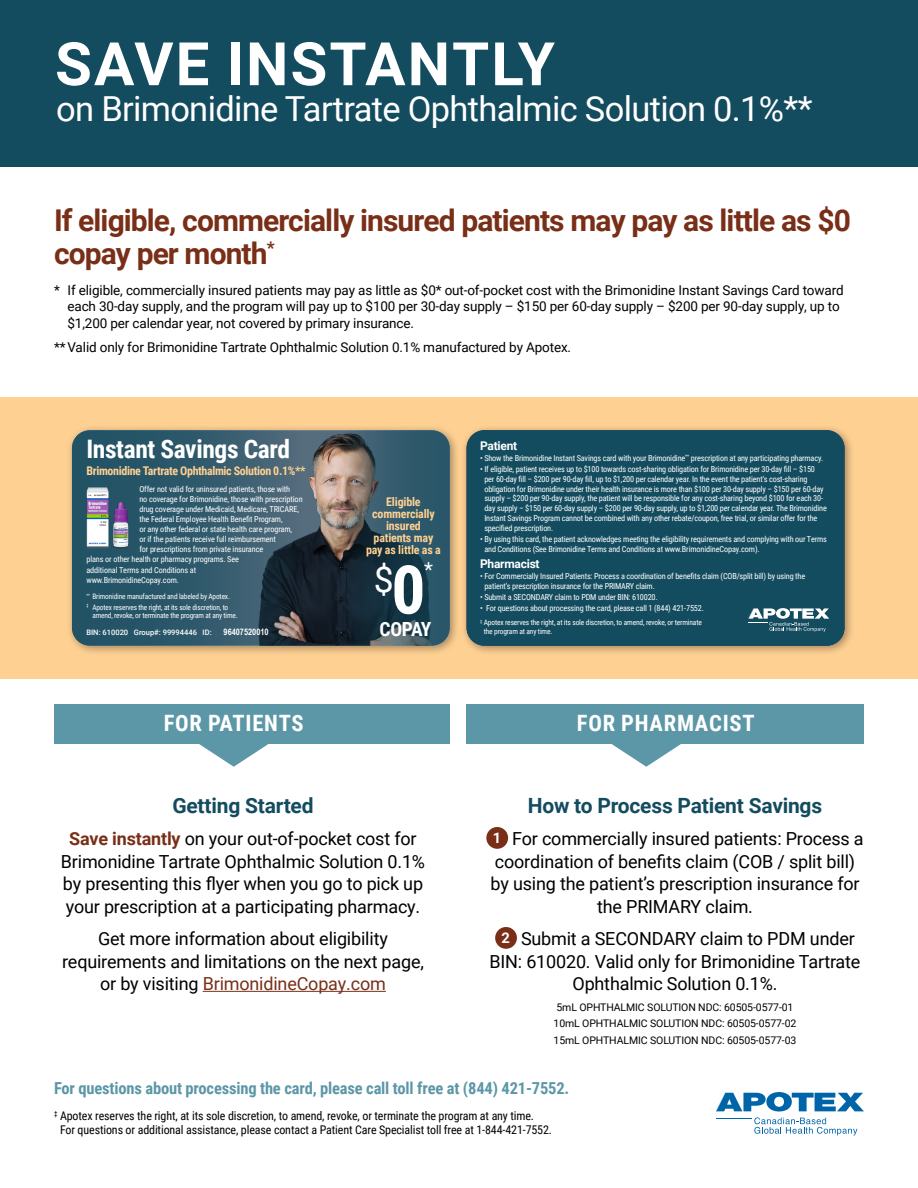
<style>
.page{position:relative;width:918px;height:1188px;background:#fff}
.page>*{position:absolute;margin:0;border:0;box-sizing:border-box;transform-origin:0 0}
.t1{font:700 60px "Roboto";letter-spacing:.035em;color:#fff}
.t2{font:35.55px "Roboto";color:#fff}
.t3{font:34.5px "Roboto";letter-spacing:-.02em;color:#fff}
.t4{font:700 30px/33px "Roboto";letter-spacing:-.03em;color:#792f17}
.t5{font:700 25.5px "Roboto Condensed";letter-spacing:-.015em;color:#fff}
.t6{font:700 22.5px "Roboto Condensed";letter-spacing:.035em;color:#fff}
.t7{font:700 21px "Roboto";letter-spacing:-.01em;color:#144c5f}
.t8{font:20.7px "Roboto";color:#fff}
.t9{font:700 19.5px "Roboto Condensed";letter-spacing:-.05em;color:#fff}
.t10{font:18px/22.5px "Roboto";letter-spacing:-.01em;color:#000;text-align:center}
.t11{font:700 16.5px "Roboto Condensed";letter-spacing:-.01em;color:#5c97a7}
.t12{font:13.5px/16.5px "Roboto";letter-spacing:-.01em;color:#000}
.t13{font:12px/14.2px "Roboto Condensed";letter-spacing:-.01em;color:#000}
.t14{font:700 12px/12px "Roboto Condensed";letter-spacing:-.015em;color:#fed092;text-align:center}
.t15{font:700 12px "Roboto";letter-spacing:-.02em;color:#fff}
.t16{font:10.5px/16.5px "Roboto";letter-spacing:-.01em;color:#000}
.t17{font:700 9px "Arial Narrow";color:#fff}
.t18{font:8.25px/9.8px "Roboto Condensed";letter-spacing:-.02em;color:#fff}
.t19{font:7.5px/10.6px "Roboto Condensed";letter-spacing:-.02em;color:#fff}
.t20{font:500 7.5px "Roboto";color:#fff}
.s1{font-family:"Roboto Condensed";font-weight:700;font-size:67.5px}
.s2{font-weight:700;color:#792f17}
.s3{color:#792f17}
.s4{font-weight:700;font-size:14.7px;color:#fff}
</style>
<div class="page">
<div style="left:0;top:397px;width:918px;height:282px;background:#fed092"></div>
<div style="left:0;top:0;width:918px;height:166px;background:#144c5f"></div>
<hr style="left:203px;top:991px;width:183px;height:1px;background:#792f17">
<div style="left:486px;top:827px;width:22px;height:22px;background:#792f17;border-radius:50%"></div>
<div style="left:495px;top:927px;width:22px;height:22px;background:#792f17;border-radius:50%"></div>
<div style="left:66px;top:424px;width:394px;height:232px;background:#000;opacity:.35"></div>
<img style="left:301px;top:430px;width:39px;height:216px">
<svg style="left:340px;top:430px;width:110px;height:216px;background:#344e59"></svg>
<svg style="left:72px;top:430px;width:229px;height:216px;background:#315768"></svg>
<img style="left:73px;top:483px;width:70px;height:70px">
<div style="left:460px;top:424px;width:395px;height:232px;background:#000;opacity:.35"></div>
<div style="left:467px;top:430px;width:378px;height:216px;background:#144c5f"></div>
<svg style="left:749px;top:608px;width:80px;height:24px;background:#628794"></svg>
<div style="left:54px;top:704px;width:396px;height:40px;background:#5c97a7"></div>
<svg style="left:199px;top:744px;width:70px;height:23px"></svg>
<div style="left:467px;top:704px;width:397px;height:40px;background:#5c97a7"></div>
<svg style="left:612px;top:744px;width:69px;height:23px"></svg>
<svg style="left:716px;top:1092px;width:148px;height:44px"></svg>
<hr style="left:716px;top:1118px;width:35px;height:1px;background:#0064a8">
<h1 class="t1" style="left:55px;top:22px;width:501px">SAVE INSTANTLY</h1>
<h3 class="t3" style="left:56px;top:85px;width:758px">on Brimonidine Tartrate Ophthalmic Solution 0.1%**</h3>
<h3 class="t4" style="left:54px;top:202px;width:798px">If eligible, commercially insured patients may pay as little as $0 copay per month<sup>*</sup></h3>
<p class="t12" style="left:68px;top:281px;width:778px;text-indent:-14px">* If eligible, commercially insured patients may pay as little as $0* out-of-pocket cost with the Brimonidine Instant Savings Card toward each 30-day supply, and the program will pay up to $100 per 30-day supply – $150 per 60-day supply – $200 per 90-day supply, up to $1,200 per calendar year, not covered by primary insurance.</p>
<h3 class="t12" style="left:54px;top:339px;width:519px">** Valid only for Brimonidine Tartrate Ophthalmic Solution 0.1% manufactured by Apotex.</h3>
<h3 class="t5" style="left:86px;top:431px;width:205px">Instant Savings Card</h3>
<h3 class="t14" style="left:86px;top:464px;width:221px">Brimonidine Tartrate Ophthalmic Solution 0.1%**</h3>
<p class="t18" style="left:139px;top:484px;width:152px">Offer not valid for uninsured patients, those with</p>
<p class="t18" style="left:139px;top:494px;width:165px">no coverage for Brimonidine, those with prescription</p>
<p class="t18" style="left:139px;top:504px;width:161px">drug coverage under Medicaid, Medicare, TRICARE,</p>
<p class="t18" style="left:139px;top:514px;width:145px">the Federal Employee Health Benefit Program,</p>
<p class="t18" style="left:139px;top:524px;width:154px">or any other federal or state health care program,</p>
<p class="t18" style="left:139px;top:534px;width:138px">or if the patients receive full reimbursement</p>
<p class="t18" style="left:139px;top:544px;width:125px">for prescriptions from private insurance</p>
<p class="t18" style="left:86px;top:554px;width:154px">plans or other health or pharmacy programs. See</p>
<p class="t18" style="left:86px;top:564px;width:111px">additional Terms and Conditions at</p>
<p class="t18" style="left:86px;top:574px;width:94px">www.BrimonidineCopay.com.</p>
<p class="t19" style="left:86px;top:591px;width:145px"><sup>**</sup> Brimonidine manufactured and labeled by Apotex. <sup>‡</sup> Apotex reserves the right, at its sole discretion, to</p>
<p class="t19" style="left:92px;top:610px;width:147px">amend, revoke, or terminate the program at any time.</p>
<p class="t20" style="left:86px;top:627px;width:127px">BIN: 610020 Group#: 99994446 ID:</p>
<p class="t17" style="left:224px;top:625px;width:47px">96407520010</p>
<h3 class="t14" style="left:366px;top:496px;width:76px">Eligible commercially insured patients may pay as little as a</h3>
<h2 class="t2" style="left:374px;top:555px;width:53px">$<span class="s1">0</span></h2>
<h3 class="t8" style="left:424px;top:555px;width:10px">*</h3>
<h3 class="t9" style="left:380px;top:616px;width:53px">COPAY</h3>
<h3 class="t15" style="left:480px;top:437px;width:39px">Patient</h3>
<p class="t18" style="left:480px;top:453px;width:345px">• Show the Brimonidine Instant Savings card with your Brimonidine<sup>**</sup> prescription at any participating pharmacy.</p>
<p class="t18" style="left:484px;top:464px;width:344px;text-indent:-4px">• If eligible, patient receives up to $100 towards cost-sharing obligation for Brimonidine per 30-day fill – $150 per 60-day fill – $200 per 90-day fill, up to $1,200 per calendar year. In the event the patient’s cost-sharing obligation for Brimonidine under their health insurance is more than $100 per 30-day supply – $150 per 60-day supply – $200 per 90-day supply, the patient will be responsible for any cost-sharing beyond $100 for each 30- day supply – $150 per 60-day supply – $200 per 90-day supply, up to $1,200 per calendar year. The Brimonidine Instant Savings Program cannot be combined with any other rebate/coupon, free trial, or similar offer for the specified prescription.</p>
<p class="t18" style="left:484px;top:534px;width:344px;text-indent:-4px">• By using this card, the patient acknowledges meeting the eligibility requirements and complying with our Terms and Conditions (See Brimonidine Terms and Conditions at www.BrimonidineCopay.com).</p>
<h3 class="t15" style="left:480px;top:555px;width:61px">Pharmacist</h3>
<p class="t18" style="left:484px;top:571px;width:322px;text-indent:-4px">• For Commercially Insured Patients: Process a coordination of benefits claim (COB/split bill) by using the patient’s prescription insurance for the PRIMARY claim.</p>
<p class="t18" style="left:480px;top:592px;width:179px">• Submit a SECONDARY claim to PDM under BIN: 610020.</p>
<p class="t18" style="left:480px;top:603px;width:225px">• For questions about processing the card, please call 1 (844) 421-7552.</p>
<p class="t19" style="left:484px;top:618px;width:220px;line-height:9px;text-indent:-4px"><sup>‡</sup> Apotex reserves the right, at its sole discretion, to amend, revoke, or terminate the program at any time.</p>
<h3 class="t6" style="left:164px;top:707px;width:142px">FOR PATIENTS</h3>
<h3 class="t6" style="left:577px;top:707px;width:179px">FOR PHARMACIST</h3>
<h3 class="t7" style="left:172px;top:790px;width:143px">Getting Started</h3>
<h3 class="t10" style="left:61px;top:827px;width:366px"><span class="s2">Save instantly</span> on your out-of-pocket cost for Brimonidine Tartrate Ophthalmic Solution 0.1% by presenting this flyer when you go to pick up your prescription at a participating pharmacy.</h3>
<h3 class="t10" style="left:62px;top:927px;width:363px">Get more information about eligibility requirements and limitations on the next page, or by visiting <span class="s3">BrimonidineCopay.com</span></h3>
<h3 class="t7" style="left:528px;top:790px;width:296px">How to Process Patient Savings</h3>
<h3 class="t10" style="left:491px;top:827px;width:375px"><span class="s4">1</span> For commercially insured patients: Process a coordination of benefits claim (COB / split bill) by using the patient’s prescription insurance for the PRIMARY claim.</h3>
<h3 class="t10" style="left:490px;top:927px;width:372px"><span class="s4">2</span> Submit a SECONDARY claim to PDM under<br>BIN: 610020. Valid only for Brimonidine Tartrate<br>Ophthalmic Solution 0.1%.</h3>
<p class="t16" style="left:554px;top:999px;width:244px">5mL OPHTHALMIC SOLUTION NDC: 60505-0577-01<br>10mL OPHTHALMIC SOLUTION NDC: 60505-0577-02<br>15mL OPHTHALMIC SOLUTION NDC: 60505-0577-03</p>
<h3 class="t11" style="left:54px;top:1077px;width:517px">For questions about processing the card, please call toll free at (844) 421-7552.</h3>
<h3 class="t13" style="left:60px;top:1108px;width:494px;text-indent:-6px"><sup>‡</sup> Apotex reserves the right, at its sole discretion, to amend, revoke, or terminate the program at any time.<br>For questions or additional assistance, please contact a Patient Care Specialist toll free at 1-844-421-7552.</h3>
</div>
